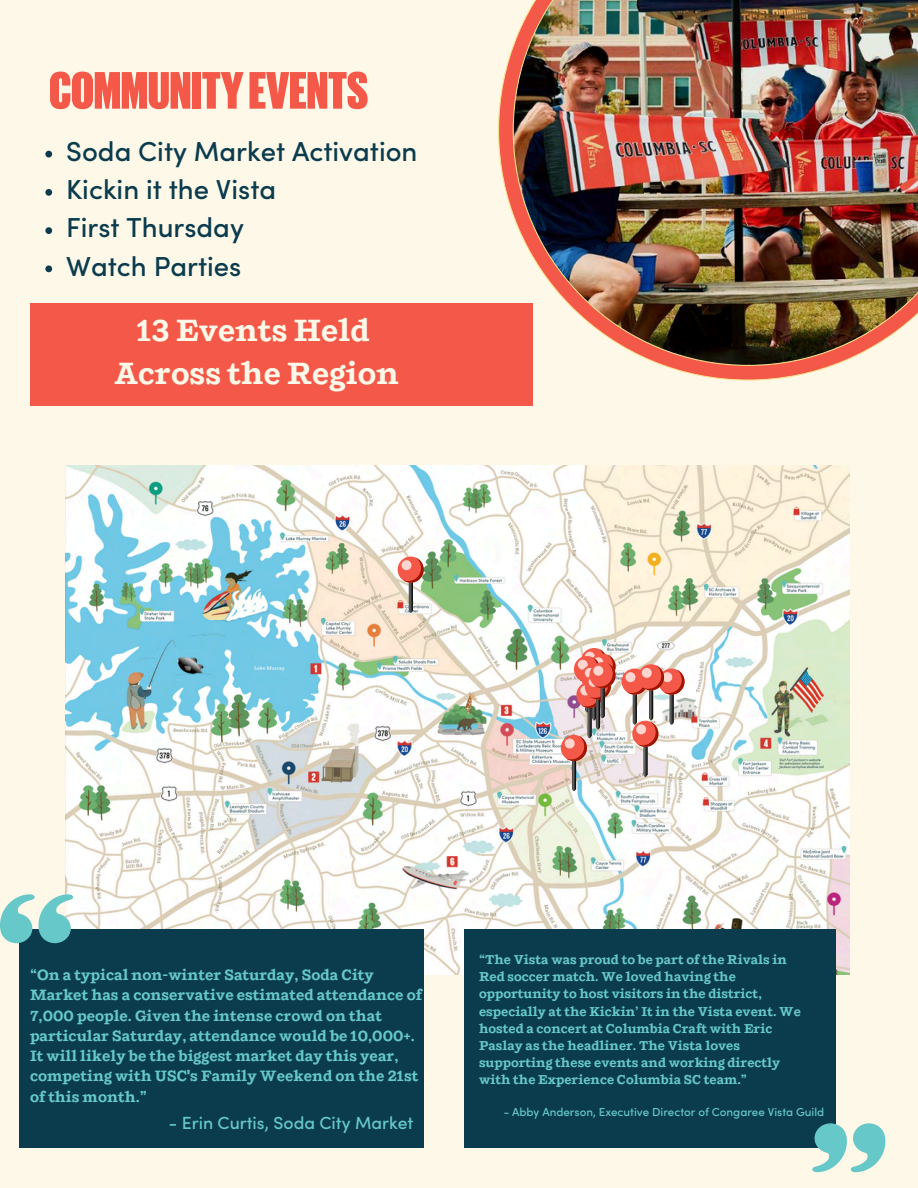
<style>
.page{position:relative;width:918px;height:1188px;background:#fef8e8}
.page>*{position:absolute;margin:0;border:0;box-sizing:border-box;transform-origin:0 0}
.t1{font:900 54px "Giorgio Sans";color:#f45848}
.t2{font:700 30.75px/42.8px "Shift";color:#fef8e8;text-align:center}
.t3{font:500 27.45px "Sofia Pro";color:#0a3c4e}
.t4{font:500 17.55px "Sofia Pro";color:#66c8c8}
.t5{font:700 15px/20.2px "Shift";color:#66c8c8}
.t6{font:700 12.9px/17.2px "Shift";color:#66c8c8}
.t7{font:500 11.55px "Sofia Pro";color:#66c8c8}
</style>
<div class="page">
<img style="left:498px;top:0;width:420px;height:381px">
<div style="left:30px;top:304px;width:502px;height:102px;background:#f45848"></div>
<img style="left:65px;top:465px;width:784px;height:510px">
<svg style="left:398px;top:557px;width:26px;height:26px"></svg>
<svg style="left:403px;top:558px;width:21px;height:55px"></svg>
<div style="left:402px;top:560px;width:9px;height:10px;background:#ffd6cf;border-radius:50%"></div>
<svg style="left:622px;top:669px;width:25px;height:26px"></svg>
<svg style="left:627px;top:665px;width:57px;height:112px;background:#deb5ae"></svg>
<div style="left:642px;top:668px;width:10px;height:10px;background:#ffd6cf;border-radius:50%"></div>
<svg style="left:561px;top:735px;width:26px;height:26px"></svg>
<img style="left:566px;top:649px;width:49px;height:142px">
<div style="left:593px;top:666px;width:10px;height:10px;background:#ffd6cf;border-radius:50%"></div>
<div style="left:20px;top:930px;width:404px;height:218px;background:#0a3c4e"></div>
<svg style="left:0;top:894px;width:73px;height:49px"></svg>
<div style="left:465px;top:930px;width:371px;height:218px;background:#0a3c4e"></div>
<svg style="left:45px;top:151px;width:7px;height:6px"></svg>
<svg style="left:45px;top:189px;width:7px;height:7px"></svg>
<svg style="left:45px;top:227px;width:7px;height:7px"></svg>
<svg style="left:45px;top:265px;width:7px;height:7px"></svg>
<svg style="left:812px;top:1123px;width:73px;height:49px"></svg>
<h1 class="t1" style="left:49px;top:60px;width:320px">COMMUNITY EVENTS</h1>
<p class="t3" style="left:66px;top:141px;width:353px">Soda City Market Activation</p>
<p class="t3" style="left:66px;top:179px;width:211px">Kickin it the Vista</p>
<p class="t3" style="left:66px;top:218px;width:179px">First Thursday</p>
<p class="t3" style="left:66px;top:256px;width:177px">Watch Parties</p>
<h2 class="t2" style="left:114px;top:312px;width:287px">13 Events Held<br>Across the Region</h2>
<p class="t5" style="left:30px;top:966px;width:394px">“On a typical non-winter Saturday, Soda City Market has a conservative estimated attendance of 7,000 people. Given the intense crowd on that particular Saturday, attendance would be 10,000+.<br>It will likely be the biggest market day this year, competing with USC's Family Weekend on the 21st of this month.”</p>
<p class="t4" style="left:169px;top:1117px;width:246px">- Erin Curtis, Soda City Market</p>
<p class="t6" style="left:479px;top:952px;width:323px">“The Vista was proud to be part of the Rivals in Red soccer match. We loved having the opportunity to host visitors in the district, especially at the Kickin’ It in the Vista event. We hosted a concert at Columbia Craft with Eric Paslay as the headliner. The Vista loves supporting these events and working directly with the Experience Columbia SC team.”</p>
<p class="t7" style="left:504px;top:1108px;width:322px">- Abby Anderson, Executive Director of Congaree Vista Guild</p>
</div>
